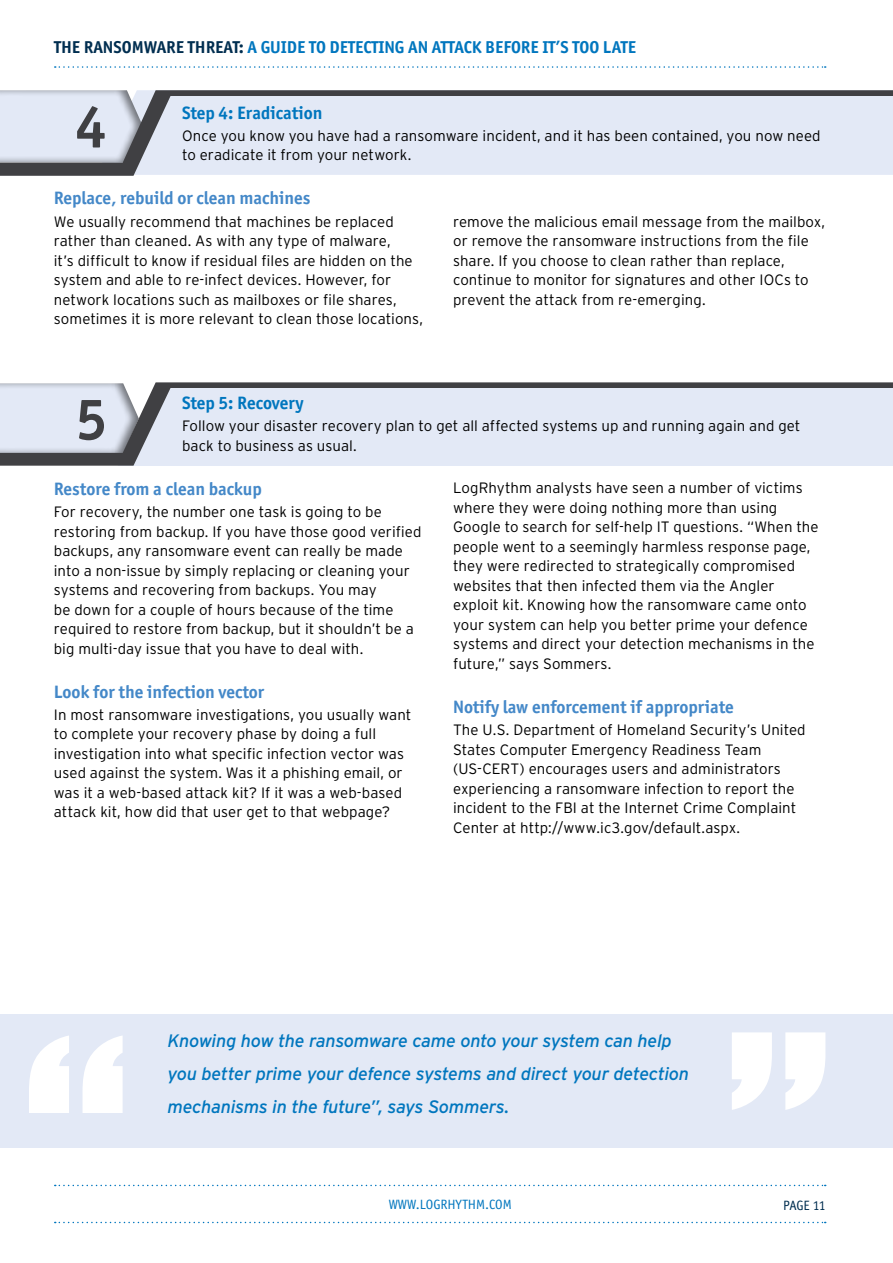
<style>
.page{position:relative;width:893px;height:1263px;background:#fff}
.page>*{position:absolute;margin:0;border:0;box-sizing:border-box;transform-origin:0 0}
.t1{font:700 58.65px "Officina Sans ITC Std";color:#404043}
.t2{font:italic 18px/33px "Interstate";letter-spacing:-.02em;color:#0076be}
.t3{font:700 18px "Officina Sans ITC Std";color:#4488c8}
.t4{font:700 18px "Officina Sans ITC Std";color:#0076be}
.t5{font:700 17.25px "Officina Sans ITC Std";color:#0076be}
.t6{font:300 15px/19.5px "Interstate";letter-spacing:.005em;color:#000}
.t7{font:13.5px "Officina Sans ITC Std";color:#0076be}
.t8{font:13.5px "Officina Sans ITC Std";letter-spacing:-.025em;color:#002e50}
.s1{color:#002e50}
</style>
<div class="page">
<svg style="left:55px;top:1222px;width:771px;height:1px"></svg>
<svg style="left:55px;top:1185px;width:771px;height:1px"></svg>
<svg style="left:55px;top:66px;width:771px;height:2px"></svg>
<svg style="left:0;top:90px;width:893px;height:86px;background:#d2d8e4"></svg>
<svg style="left:0;top:382px;width:893px;height:84px;background:#d3d8e4"></svg>
<div style="left:0;top:1015px;width:893px;height:133px;background:#e3e9f6"></div>
<svg style="left:29px;top:1035px;width:94px;height:78px"></svg>
<svg style="left:732px;top:1032px;width:93px;height:78px"></svg>
<p class="t5" style="left:54px;top:36px;width:584px"><span class="s1">THE RANSOMWARE THREAT:</span> A GUIDE TO DETECTING AN ATTACK BEFORE IT’S TOO LATE</p>
<p class="t4" style="left:182px;top:101px;width:142px">Step 4: Eradication</p>
<p class="t6" style="left:182px;top:126px;width:640px">Once you know you have had a ransomware incident, and it has been contained, you now need to eradicate it from your network.</p>
<p class="t3" style="left:54px;top:187px;width:258px">Replace, rebuild or clean machines</p>
<p class="t6" style="left:54px;top:211px;width:371px">We usually recommend that machines be replaced rather than cleaned. As with any type of malware,<br>it’s difficult to know if residual files are hidden on the system and able to re-infect devices. However, for network locations such as mailboxes or file shares, sometimes it is more relevant to clean those locations,</p>
<p class="t6" style="left:453px;top:211px;width:374px">remove the malicious email message from the mailbox, or remove the ransomware instructions from the file share. If you choose to clean rather than replace, continue to monitor for signatures and other IOCs to prevent the attack from re-emerging.</p>
<h1 class="t1" style="left:75px;top:90px;width:33px">4</h1>
<p class="t4" style="left:182px;top:392px;width:123px">Step 5: Recovery</p>
<p class="t6" style="left:182px;top:416px;width:620px">Follow your disaster recovery plan to get all affected systems up and running again and get back to business as usual.</p>
<p class="t3" style="left:54px;top:477px;width:210px">Restore from a clean backup</p>
<p class="t6" style="left:54px;top:502px;width:369px">For recovery, the number one task is going to be restoring from backup. If you have those good verified backups, any ransomware event can really be made into a non-issue by simply replacing or cleaning your systems and recovering from backups. You may<br>be down for a couple of hours because of the time required to restore from backup, but it shouldn’t be a big multi-day issue that you have to deal with.</p>
<p class="t3" style="left:54px;top:680px;width:212px">Look for the infection vector</p>
<p class="t6" style="left:54px;top:705px;width:359px">In most ransomware investigations, you usually want to complete your recovery phase by doing a full investigation into what specific infection vector was used against the system. Was it a phishing email, or was it a web-based attack kit? If it was a web-based attack kit, how did that user get to that webpage?</p>
<h1 class="t1" style="left:75px;top:383px;width:33px">5</h1>
<p class="t6" style="left:453px;top:478px;width:367px">LogRhythm analysts have seen a number of victims where they were doing nothing more than using Google to search for self-help IT questions. “When the people went to a seemingly harmless response page, they were redirected to strategically compromised websites that then infected them via the Angler exploit kit. Knowing how the ransomware came onto your system can help you better prime your defence systems and direct your detection mechanisms in the future,” says Sommers.</p>
<p class="t3" style="left:453px;top:696px;width:282px">Notify law enforcement if appropriate</p>
<p class="t6" style="left:453px;top:720px;width:354px">The U.S. Department of Homeland Security’s United States Computer Emergency Readiness Team (US-CERT) encourages users and administrators experiencing a ransomware infection to report the incident to the FBI at the Internet Crime Complaint Center at http://www.ic3.gov/default.aspx.</p>
<p class="t2" style="left:168px;top:1024px;width:523px">Knowing how the ransomware came onto your system can help you better prime your defence systems and direct your detection mechanisms in the future”, says Sommers.</p>
<p class="t7" style="left:389px;top:1196px;width:125px">WWW.LOGRHYTHM.COM</p>
<p class="t8" style="left:783px;top:1197px;width:44px">PAGE 11</p>
</div>
